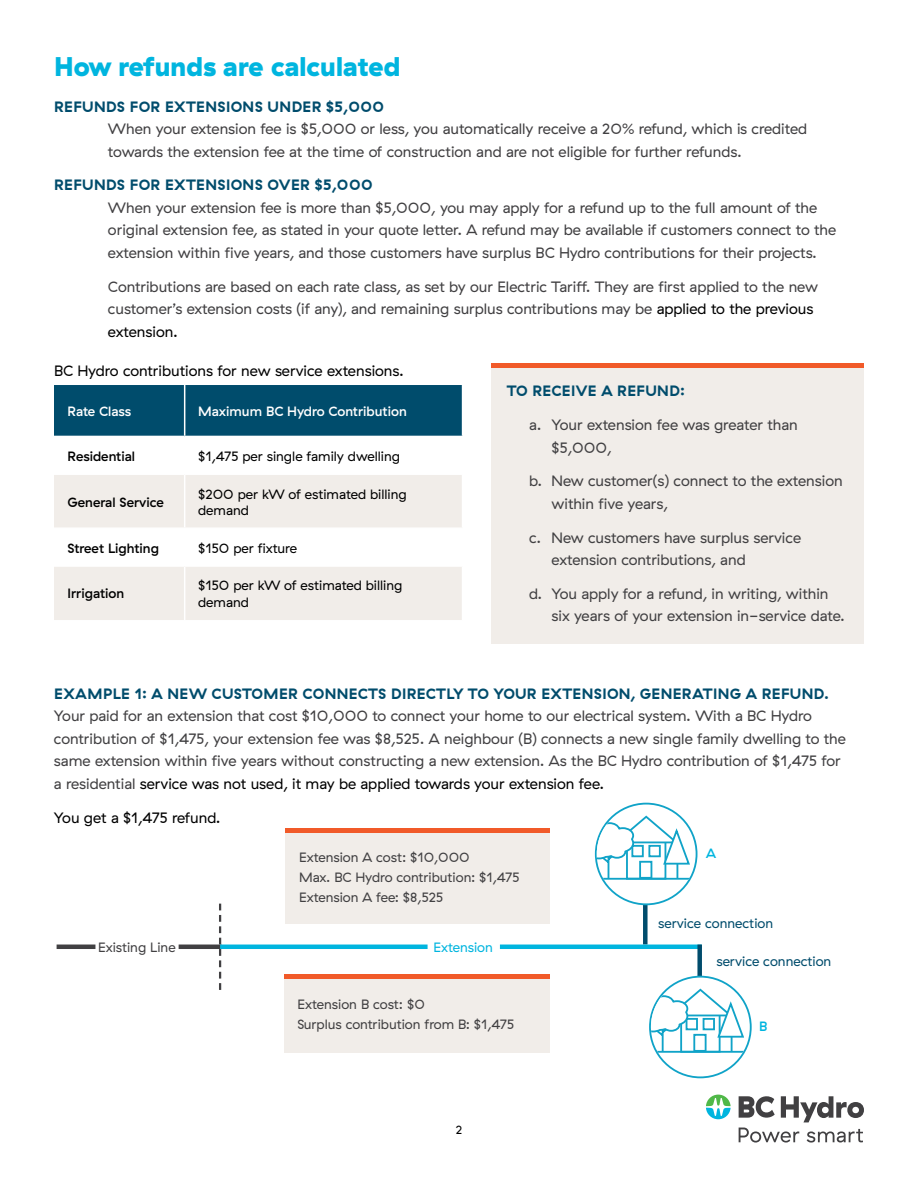
<style>
.page{position:relative;width:918px;height:1188px;background:#fff}
.page>*{position:absolute;margin:0;border:0;box-sizing:border-box;transform-origin:0 0}
.t1{font:900 27px "GT Haptik";color:#00b5df}
.t2{font:15px/22.5px "GT Haptik";color:#414042}
.t3{font:700 15px "GT Haptik";letter-spacing:.03em;color:#004c6c}
.t4{font:15px "GT Haptik";color:#000}
.t5{font:13.5px/20.2px "GT Haptik";color:#414042}
.t6{font:13.5px/16.2px "GT Haptik";color:#000}
.t7{font:500 13.5px "GT Haptik";color:#000}
.t8{font:500 13.5px "GT Haptik";color:#fff}
.t9{font:13.5px "GT Haptik";color:#004c6c}
.t10{font:13.5px "GT Haptik";color:#00b5df}
.t11{font:500 13.5px "GT Haptik";color:#00b5df}
.t12{font:12px "GT Haptik";color:#000}
.s1{color:#000}
</style>
<div class="page">
<svg style="left:219px;top:904px;width:2px;height:86px"></svg>
<hr style="left:57px;top:945px;width:38px;height:4px;background:#414042">
<hr style="left:179px;top:945px;width:43px;height:4px;background:#414042">
<div style="left:643px;top:905px;width:5px;height:40px;background:#004c6c"></div>
<hr style="left:220px;top:945px;width:208px;height:4px;background:#00b5df">
<hr style="left:500px;top:945px;width:202px;height:4px;background:#00b5df">
<div style="left:697px;top:945px;width:5px;height:39px;background:#004c6c"></div>
<div style="left:54px;top:385px;width:408px;height:51px;background:#004c6c"></div>
<div style="left:54px;top:475px;width:408px;height:145px;background:#f1ede9"></div>
<svg style="left:54px;top:529px;width:408px;height:36px"></svg>
<hr style="left:184px;top:385px;width:1px;height:51px;background:#fff">
<hr style="left:184px;top:475px;width:1px;height:52px;background:#fff">
<hr style="left:54px;top:527px;width:131px;height:2px;background:#fff">
<hr style="left:185px;top:527px;width:278px;height:2px;background:#fff">
<hr style="left:184px;top:529px;width:1px;height:36px;background:#fff">
<hr style="left:54px;top:565px;width:131px;height:2px;background:#fff">
<hr style="left:185px;top:565px;width:278px;height:2px;background:#fff">
<hr style="left:184px;top:567px;width:1px;height:53px;background:#fff">
<div style="left:491px;top:364px;width:373px;height:280px;background:#f1ede9"></div>
<div style="left:284px;top:974px;width:265px;height:79px;background:#f1ede9"></div>
<svg style="left:706px;top:1095px;width:25px;height:24px"></svg>
<svg style="left:739px;top:1096px;width:36px;height:22px"></svg>
<svg style="left:781px;top:1096px;width:83px;height:26px"></svg>
<svg style="left:739px;top:1128px;width:60px;height:15px"></svg>
<svg style="left:807px;top:1129px;width:56px;height:14px"></svg>
<div style="left:286px;top:830px;width:264px;height:94px;background:#f1ede9"></div>
<div style="left:284px;top:974px;width:266px;height:5px;background:#f15a29"></div>
<hr style="left:286px;top:829px;width:264px;height:4px;background:#f15a29">
<div style="left:491px;top:363px;width:373px;height:5px;background:#f15a29"></div>
<svg style="left:595px;top:803px;width:103px;height:102px"></svg>
<hr style="left:597px;top:878px;width:99px;height:2px;background:#10a3c8">
<svg style="left:649px;top:976px;width:103px;height:102px"></svg>
<hr style="left:651px;top:1051px;width:99px;height:2px;background:#10a3c8">
<h1 class="t1" style="left:54px;top:49px;width:348px">How refunds are calculated</h1>
<p class="t3" style="left:54px;top:97px;width:331px">REFUNDS FOR EXTENSIONS UNDER $5,000</p>
<p class="t2" style="left:108px;top:118px;width:701px">When your extension fee is $5,000 or less, you automatically receive a 20% refund, which is credited towards the extension fee at the time of construction and are not eligible for further refunds.</p>
<p class="t3" style="left:54px;top:176px;width:320px">REFUNDS FOR EXTENSIONS OVER $5,000</p>
<p class="t2" style="left:108px;top:197px;width:730px">When your extension fee is more than $5,000, you may apply for a refund up to the full amount of the original extension fee, as stated in your quote letter. A refund may be available if customers connect to the extension within five years, and those customers have surplus BC Hydro contributions for their projects.</p>
<p class="t2" style="left:108px;top:275px;width:712px">Contributions are based on each rate class, as set by our Electric Tariff. They are first applied to the new customer’s extension costs (if any), and remaining surplus contributions may be <span class="s1">applied to the previous extension.</span></p>
<p class="t4" style="left:54px;top:363px;width:351px">BC Hydro contributions for new service extensions.</p>
<p class="t8" style="left:68px;top:403px;width:65px">Rate Class</p>
<p class="t8" style="left:198px;top:403px;width:210px">Maximum BC Hydro Contribution</p>
<p class="t7" style="left:68px;top:448px;width:69px">Residential</p>
<p class="t6" style="left:198px;top:448px;width:203px">$1,475 per single family dwelling</p>
<p class="t7" style="left:68px;top:494px;width:98px">General Service</p>
<p class="t6" style="left:198px;top:486px;width:210px">$200 per kW of estimated billing demand</p>
<p class="t7" style="left:68px;top:540px;width:93px">Street Lighting</p>
<p class="t6" style="left:198px;top:540px;width:100px">$150 per fixture</p>
<p class="t7" style="left:68px;top:586px;width:58px">Irrigation</p>
<p class="t6" style="left:198px;top:578px;width:206px">$150 per kW of estimated billing demand</p>
<p class="t3" style="left:507px;top:382px;width:180px">TO RECEIVE A REFUND:</p>
<p class="t2" style="left:552px;top:414px;width:248px;text-indent:-23px">a. Your extension fee was greater than $5,000,</p>
<p class="t2" style="left:552px;top:470px;width:293px;text-indent:-22px">b. New customer(s) connect to the extension within five years,</p>
<p class="t2" style="left:552px;top:526px;width:251px;text-indent:-22px">c. New customers have surplus service extension contributions, and</p>
<p class="t2" style="left:552px;top:583px;width:295px;text-indent:-22px">d. You apply for a refund, in writing, within six years of your extension in-service date.</p>
<p class="t3" style="left:54px;top:684px;width:776px">EXAMPLE 1: A NEW CUSTOMER CONNECTS DIRECTLY TO YOUR EXTENSION, GENERATING A REFUND.</p>
<p class="t2" style="left:54px;top:705px;width:793px">Your paid for an extension that cost $10,000 to connect your home to our electrical system. With a BC Hydro contribution of $1,475, your extension fee was $8,525. A neighbour (B) connects a new single family dwelling to the same extension within five years without constructing a new extension. As the BC Hydro contribution of $1,475 for a residential <span class="s1">service was not used, it may be applied towards your extension fee.</span></p>
<p class="t4" style="left:54px;top:809px;width:168px">You get a $1,475 refund.</p>
<p class="t5" style="left:299px;top:847px;width:222px">Extension A cost: $10,000<br>Max. BC Hydro contribution: $1,475<br>Extension A fee: $8,525</p>
<p class="t5" style="left:98px;top:937px;width:79px">Existing Line</p>
<p class="t10" style="left:433px;top:940px;width:61px">Extension</p>
<p class="t5" style="left:298px;top:994px;width:218px">Extension B cost: $0<br>Surplus contribution from B: $1,475</p>
<p class="t12" style="left:456px;top:1123px;width:8px">2</p>
<p class="t11" style="left:706px;top:845px;width:12px">A</p>
<p class="t9" style="left:658px;top:916px;width:116px">service connection</p>
<p class="t9" style="left:716px;top:953px;width:116px">service connection</p>
<p class="t11" style="left:759px;top:1018px;width:10px">B</p>
</div>
